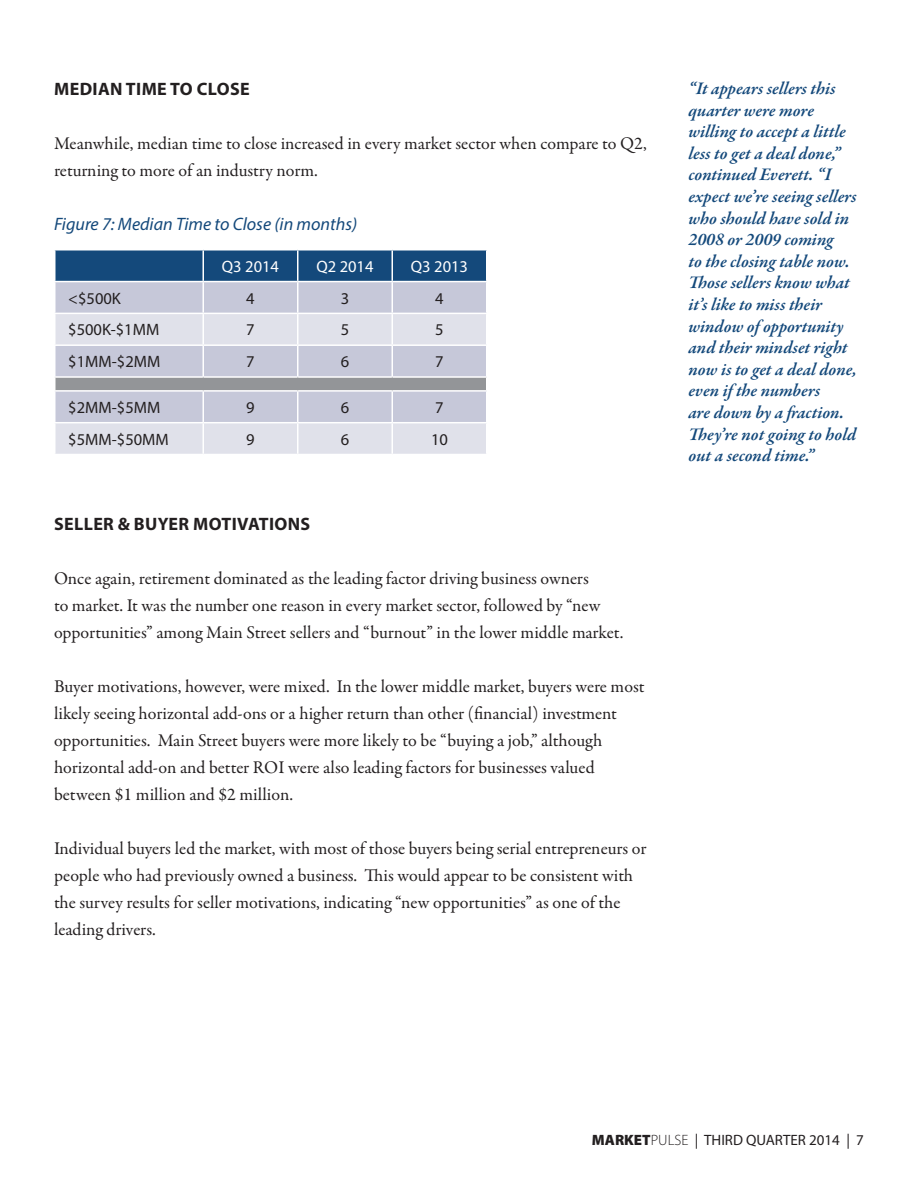
<style>
.page{position:relative;width:918px;height:1188px;background:#fff}
.page>*{position:absolute;margin:0;border:0;box-sizing:border-box;transform-origin:0 0}
.t1{font:18px/27px "Garamond Premr Pro";letter-spacing:-.005em;color:#231f20}
.t2{font:italic 600 18px/21.6px "Garamond Premr Pro";color:#14497b}
.t3{font:700 18px "Myriad Pro";letter-spacing:.02em;color:#231f20}
.t4{font:italic 18px "Myriad Pro";color:#14497b}
.t5{font:16.5px "Myriad Pro";color:#231f20}
.t6{font:16.5px "Myriad Pro";color:#fff}
.t7{font:15px "Myriad Pro";color:#231f20}
.s1{font-weight:900}
.s2{font-weight:300}
</style>
<div class="page">
<div style="left:55px;top:250px;width:432px;height:31px;background:#14497b"></div>
<div style="left:56px;top:282px;width:430px;height:31px;background:#c6c8d9"></div>
<svg style="left:56px;top:314px;width:430px;height:140px;fill:#e0e1ea"></svg>
<hr style="left:54px;top:251px;width:2px;height:30px;background:#fff">
<hr style="left:202px;top:251px;width:2px;height:30px;background:#fff">
<hr style="left:297px;top:251px;width:1px;height:30px;background:#fff">
<hr style="left:392px;top:251px;width:1px;height:30px;background:#fff">
<hr style="left:486px;top:251px;width:2px;height:30px;background:#fff">
<hr style="left:202px;top:282px;width:2px;height:31px;background:#fff">
<hr style="left:297px;top:282px;width:1px;height:31px;background:#fff">
<hr style="left:392px;top:282px;width:1px;height:31px;background:#fff">
<hr style="left:202px;top:314px;width:2px;height:30px;background:#fff">
<hr style="left:297px;top:314px;width:1px;height:30px;background:#fff">
<hr style="left:392px;top:314px;width:1px;height:30px;background:#fff">
<hr style="left:54px;top:344px;width:149px;height:2px;background:#fff">
<hr style="left:203px;top:344px;width:95px;height:2px;background:#fff">
<hr style="left:202px;top:346px;width:2px;height:30px;background:#fff">
<hr style="left:298px;top:344px;width:94px;height:2px;background:#fff">
<hr style="left:297px;top:346px;width:1px;height:30px;background:#fff">
<hr style="left:392px;top:344px;width:96px;height:2px;background:#fff">
<hr style="left:392px;top:346px;width:1px;height:30px;background:#fff">
<hr style="left:54px;top:376px;width:149px;height:2px;background:#fff">
<hr style="left:203px;top:376px;width:95px;height:2px;background:#fff">
<hr style="left:298px;top:376px;width:94px;height:2px;background:#fff">
<hr style="left:392px;top:376px;width:96px;height:2px;background:#fff">
<hr style="left:54px;top:390px;width:149px;height:2px;background:#fff">
<hr style="left:203px;top:390px;width:95px;height:2px;background:#fff">
<hr style="left:202px;top:392px;width:2px;height:30px;background:#fff">
<hr style="left:298px;top:390px;width:94px;height:2px;background:#fff">
<hr style="left:297px;top:392px;width:1px;height:30px;background:#fff">
<hr style="left:392px;top:390px;width:96px;height:2px;background:#fff">
<hr style="left:392px;top:392px;width:1px;height:30px;background:#fff">
<hr style="left:54px;top:422px;width:149px;height:1px;background:#fff">
<hr style="left:203px;top:422px;width:95px;height:1px;background:#fff">
<hr style="left:202px;top:423px;width:2px;height:31px;background:#fff">
<hr style="left:298px;top:422px;width:94px;height:1px;background:#fff">
<hr style="left:297px;top:423px;width:1px;height:31px;background:#fff">
<hr style="left:392px;top:422px;width:96px;height:1px;background:#fff">
<hr style="left:392px;top:423px;width:1px;height:31px;background:#fff">
<svg style="left:55px;top:377px;width:432px;height:14px"></svg>
<p class="t3" style="left:54px;top:77px;width:197px">MEDIAN TIME TO CLOSE</p>
<p class="t1" style="left:54px;top:130px;width:594px">Meanwhile, median time to close increased in every market sector when compare to Q2, returning to more of an industry norm.</p>
<p class="t4" style="left:54px;top:212px;width:305px">Figure 7: Median Time to Close (in months)</p>
<p class="t6" style="left:222px;top:256px;width:59px">Q3 2014</p>
<p class="t6" style="left:316px;top:256px;width:59px">Q2 2014</p>
<p class="t6" style="left:411px;top:256px;width:59px">Q3 2013</p>
<p class="t5" style="left:68px;top:288px;width:54px">&lt;$500K</p>
<p class="t5" style="left:246px;top:288px;width:10px">4</p>
<p class="t5" style="left:341px;top:288px;width:10px">3</p>
<p class="t5" style="left:435px;top:288px;width:10px">4</p>
<p class="t5" style="left:68px;top:320px;width:93px">$500K-$1MM</p>
<p class="t5" style="left:246px;top:320px;width:10px">7</p>
<p class="t5" style="left:341px;top:320px;width:10px">5</p>
<p class="t5" style="left:435px;top:320px;width:10px">5</p>
<p class="t5" style="left:68px;top:352px;width:94px">$1MM-$2MM</p>
<p class="t5" style="left:246px;top:352px;width:10px">7</p>
<p class="t5" style="left:341px;top:352px;width:10px">6</p>
<p class="t5" style="left:435px;top:352px;width:10px">7</p>
<p class="t5" style="left:68px;top:397px;width:94px">$2MM-$5MM</p>
<p class="t5" style="left:246px;top:397px;width:10px">9</p>
<p class="t5" style="left:341px;top:397px;width:10px">6</p>
<p class="t5" style="left:435px;top:397px;width:10px">7</p>
<p class="t5" style="left:68px;top:429px;width:102px">$5MM-$50MM</p>
<p class="t5" style="left:246px;top:429px;width:10px">9</p>
<p class="t5" style="left:341px;top:429px;width:10px">6</p>
<p class="t5" style="left:431px;top:429px;width:18px">10</p>
<p class="t3" style="left:54px;top:512px;width:258px">SELLER &amp; BUYER MOTIVATIONS</p>
<p class="t1" style="left:54px;top:566px;width:571px">Once again, retirement dominated as the leading factor driving business owners<br>to market. It was the number one reason in every market sector, followed by “new opportunities” among Main Street sellers and “burnout” in the lower middle market.</p>
<p class="t1" style="left:54px;top:674px;width:592px">Buyer motivations, however, were mixed. In the lower middle market, buyers were most likely seeing horizontal add-ons or a higher return than other (financial) investment opportunities. Main Street buyers were more likely to be “buying a job,” although horizontal add-on and better ROI were also leading factors for businesses valued between $1 million and $2 million.</p>
<p class="t1" style="left:54px;top:836px;width:594px">Individual buyers led the market, with most of those buyers being serial entrepreneurs or people who had previously owned a business. This would appear to be consistent with the survey results for seller motivations, indicating “new opportunities” as one of the leading drivers.</p>
<p class="t2" style="left:688px;top:79px;width:170px">“It appears sellers this quarter were more willing to accept a little less to get a deal done,” continued Everett. “I expect we’re seeing sellers who should have sold in<br>2008 or 2009 coming<br>to the closing table now.<br>Those sellers know what it’s like to miss their window of opportunity and their mindset right now is to get a deal done, even if the numbers<br>are down by a fraction.<br>They’re not going to hold out a second time.”</p>
<p class="t7" style="left:592px;top:1131px;width:274px"><span class="s1">MARKET</span><span class="s2">PULSE</span> | THIRD QUARTER 2014 | 7</p>
</div>
